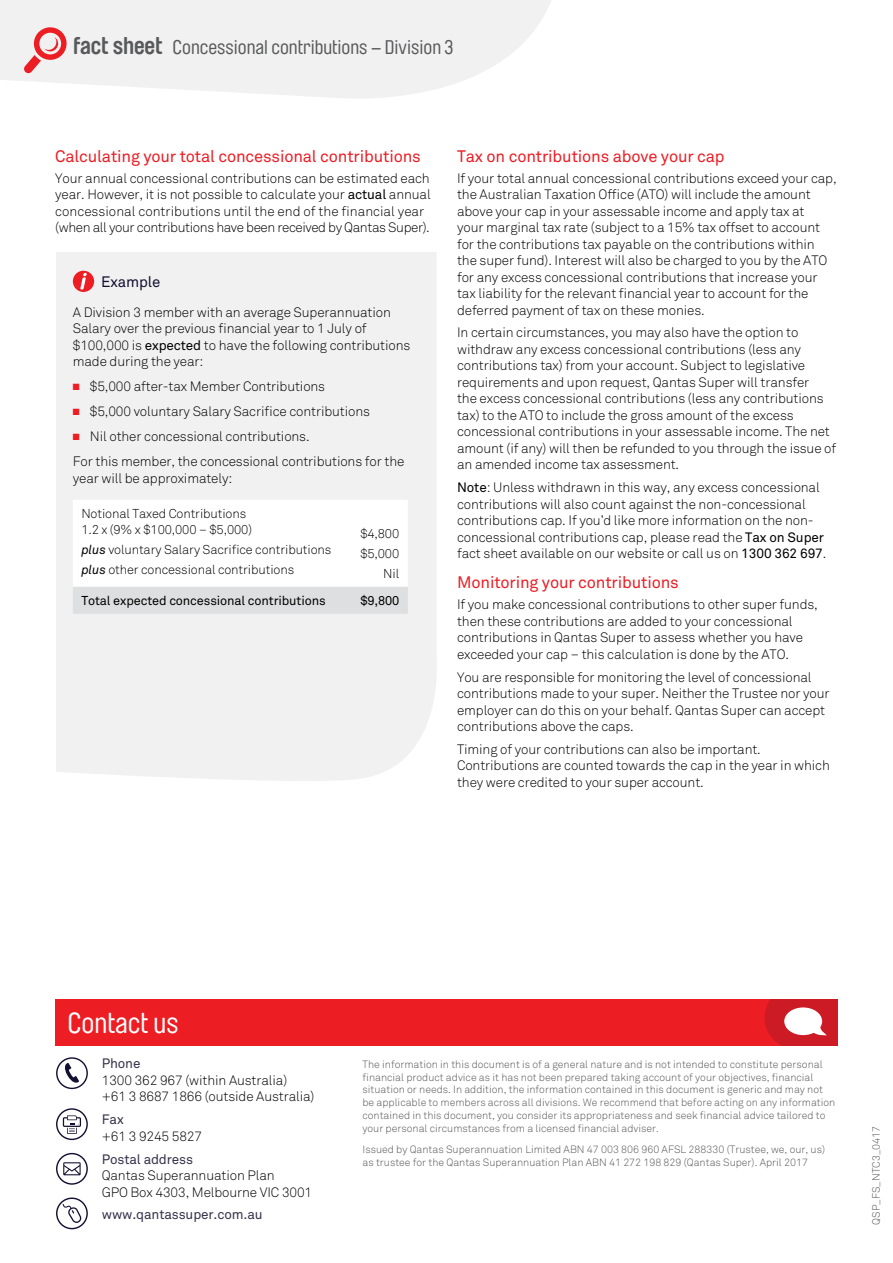
<style>
.page{position:relative;width:893px;height:1263px;background:#fff}
.page>*{position:absolute;margin:0;border:0;box-sizing:border-box;transform-origin:0 0}
.t1{font:28.5px "Brauer Neue Std";color:#fff}
.t2{font:19.5px "Brauer Neue Std";color:#58595b}
.t3{font:16.5px "Akkurat Pro";letter-spacing:-.01em;color:#ed1d24}
.t4{font:15px "Akkurat Pro";letter-spacing:-.01em;color:#131131}
.t5{font:13.5px/16.5px "Akkurat Light Pro";letter-spacing:-.01em;color:#000}
.t6{font:13.5px "Akkurat Pro";letter-spacing:-.01em;color:#35314a}
.t7{font:12.75px/20px "Akkurat Light Pro";letter-spacing:-.01em;color:#000}
.t8{font:12.75px "Akkurat Pro";letter-spacing:-.01em;color:#000}
.t9{font:10.5px/12.8px "Akkurat Light Pro";color:#575757}
.s1{font-weight:700;font-size:24px}
.s2{font-family:"Akkurat Pro"}
.s3{color:#ed1d24}
.s4{font-family:"Akkurat Pro";font-style:italic}
.s5{font-family:"Akkurat Std"}
</style>
<div class="page">
<svg style="left:0;top:0;width:551px;height:99px;fill:#f1f1f1"></svg>
<svg style="left:24px;top:27px;width:43px;height:46px"></svg>
<div style="left:55px;top:999px;width:783px;height:47px;background:#ed1d24"></div>
<svg style="left:56px;top:1057px;width:32px;height:32px"></svg>
<svg style="left:56px;top:1108px;width:32px;height:32px"></svg>
<svg style="left:56px;top:1153px;width:32px;height:32px"></svg>
<svg style="left:56px;top:1197px;width:32px;height:32px"></svg>
<svg style="left:764px;top:999px;width:74px;height:47px;background:#da535b"></svg>
<div style="left:56px;top:252px;width:381px;height:529px;background:#f1f1f1"></div>
<div style="left:73px;top:271px;width:21px;height:21px;background:#ed1d24;border-radius:50%"></div>
<svg style="left:80px;top:273px;width:7px;height:17px"></svg>
<svg style="left:73px;top:500px;width:335px;height:114px"></svg>
<h2 class="t2" style="left:73px;top:36px;width:382px"><span class="s1">fact sheet</span> Concessional contributions – Division 3</h2>
<p class="t3" style="left:55px;top:146px;width:367px">Calculating your total concessional contributions</p>
<p class="t5" style="left:55px;top:170px;width:377px">Your annual concessional contributions can be estimated each year. However, it is not possible to calculate your <span class="s2">actual</span> annual concessional contributions until the end of the financial year (when all your contributions have been received by Qantas Super).</p>
<p class="t4" style="left:101px;top:273px;width:61px">Example</p>
<p class="t5" style="left:73px;top:304px;width:339px">A Division 3 member with an average Superannuation Salary over the previous financial year to 1 July of $100,000 is <span class="s2">expected</span> to have the following contributions made during the year:</p>
<p class="t5" style="left:73px;top:378px;width:254px"><span class="s3">■</span> $5,000 after-tax Member Contributions</p>
<p class="t5" style="left:73px;top:403px;width:299px"><span class="s3">■</span> $5,000 voluntary Salary Sacrifice contributions</p>
<p class="t5" style="left:73px;top:424px;width:333px;line-height:25px"><span class="s3">■</span> Nil other concessional contributions.<br>For this member, the concessional contributions for the</p>
<p class="t5" style="left:73px;top:470px;width:161px">year will be approximately:</p>
<p class="t7" style="left:81px;top:506px;width:172px;line-height:15.8px">Notional Taxed Contributions<br>1.2 x (9% x $100,000 – $5,000)</p>
<p class="t7" style="left:81px;top:540px;width:252px"><span class="s4">plus</span> voluntary Salary Sacrifice contributions <span class="s4">plus</span> other concessional contributions</p>
<p class="t7" style="left:360px;top:524px;width:41px;text-align:right">$4,800 $5,000<br>Nil</p>
<p class="t8" style="left:81px;top:593px;width:246px">Total expected concessional contributions</p>
<p class="t8" style="left:360px;top:593px;width:40px">$9,800</p>
<p class="t3" style="left:457px;top:146px;width:269px">Tax on contributions above your cap</p>
<p class="t5" style="left:457px;top:170px;width:381px">If your total annual concessional contributions exceed your cap, the Australian Taxation Office (ATO) will include the amount above your cap in your assessable income and apply tax at<br>your marginal tax rate (subject to a 15% tax offset to account for the contributions tax payable on the contributions within the super fund). Interest will also be charged to you by the ATO for any excess concessional contributions that increase your tax liability for the relevant financial year to account for the deferred payment of tax on these monies.</p>
<p class="t5" style="left:457px;top:325px;width:381px">In certain circumstances, you may also have the option to withdraw any excess concessional contributions (less any contributions tax) from your account. Subject to legislative requirements and upon request, Qantas Super will transfer<br>the excess concessional contributions (less any contributions tax) to the ATO to include the gross amount of the excess concessional contributions in your assessable income. The net amount (if any) will then be refunded to you through the issue of an amended income tax assessment.</p>
<p class="t5" style="left:457px;top:479px;width:371px"><span class="s2">Note</span>: Unless withdrawn in this way, any excess concessional contributions will also count against the non-concessional contributions cap. If you’d like more information on the non&shy;concessional contributions cap, please read the <span class="s5">Tax on Super </span>fact sheet available on our website or call us on <span class="s5">1300 362 697</span>.</p>
<p class="t3" style="left:457px;top:573px;width:223px">Monitoring your contributions</p>
<p class="t5" style="left:457px;top:596px;width:362px">If you make concessional contributions to other super funds, then these contributions are added to your concessional contributions in Qantas Super to assess whether you have exceeded your cap – this calculation is done by the ATO.</p>
<p class="t5" style="left:457px;top:669px;width:374px">You are responsible for monitoring the level of concessional contributions made to your super. Neither the Trustee nor your employer can do this on your behalf. Qantas Super can accept contributions above the caps.</p>
<p class="t5" style="left:457px;top:741px;width:374px">Timing of your contributions can also be important.<br>Contributions are counted towards the cap in the year in which they were credited to your super account.</p>
<h1 class="t1" style="left:68px;top:1007px;width:113px">Contact us</h1>
<p class="t6" style="left:102px;top:1056px;width:40px">Phone</p>
<p class="t5" style="left:102px;top:1072px;width:214px">1300 362 967 (within Australia) +61 3 8687 1866 (outside Australia)</p>
<p class="t6" style="left:102px;top:1111px;width:23px">Fax</p>
<p class="t5" style="left:102px;top:1128px;width:102px">+61 3 9245 5827</p>
<p class="t6" style="left:102px;top:1151px;width:93px">Postal address</p>
<p class="t5" style="left:102px;top:1167px;width:212px">Qantas Superannuation Plan<br>GPO Box 4303, Melbourne VIC 3001</p>
<p class="t6" style="left:102px;top:1207px;width:162px">www.qantassuper.com.au</p>
<p class="t9" style="left:362px;top:1058px;width:474px">The information in this document is of a general nature and is not intended to constitute personal financial product advice as it has not been prepared taking account of your objectives, financial situation or needs. In addition, the information contained in this document is generic and may not be applicable to members across all divisions. We recommend that before acting on any information contained in this document, you consider its appropriateness and seek financial advice tailored to your personal circumstances from a licensed financial adviser.</p>
<p class="t9" style="left:362px;top:1143px;width:464px">Issued by Qantas Superannuation Limited ABN 47 003 806 960 AFSL 288330 (Trustee, we, our, us) as trustee for the Qantas Superannuation Plan ABN 41 272 198 829 (Qantas Super). April 2017</p>
<p class="t9" style="left:870px;top:1225px;width:100px;rotate:-90deg">QSP_FS_NTC3_0417</p>
</div>
